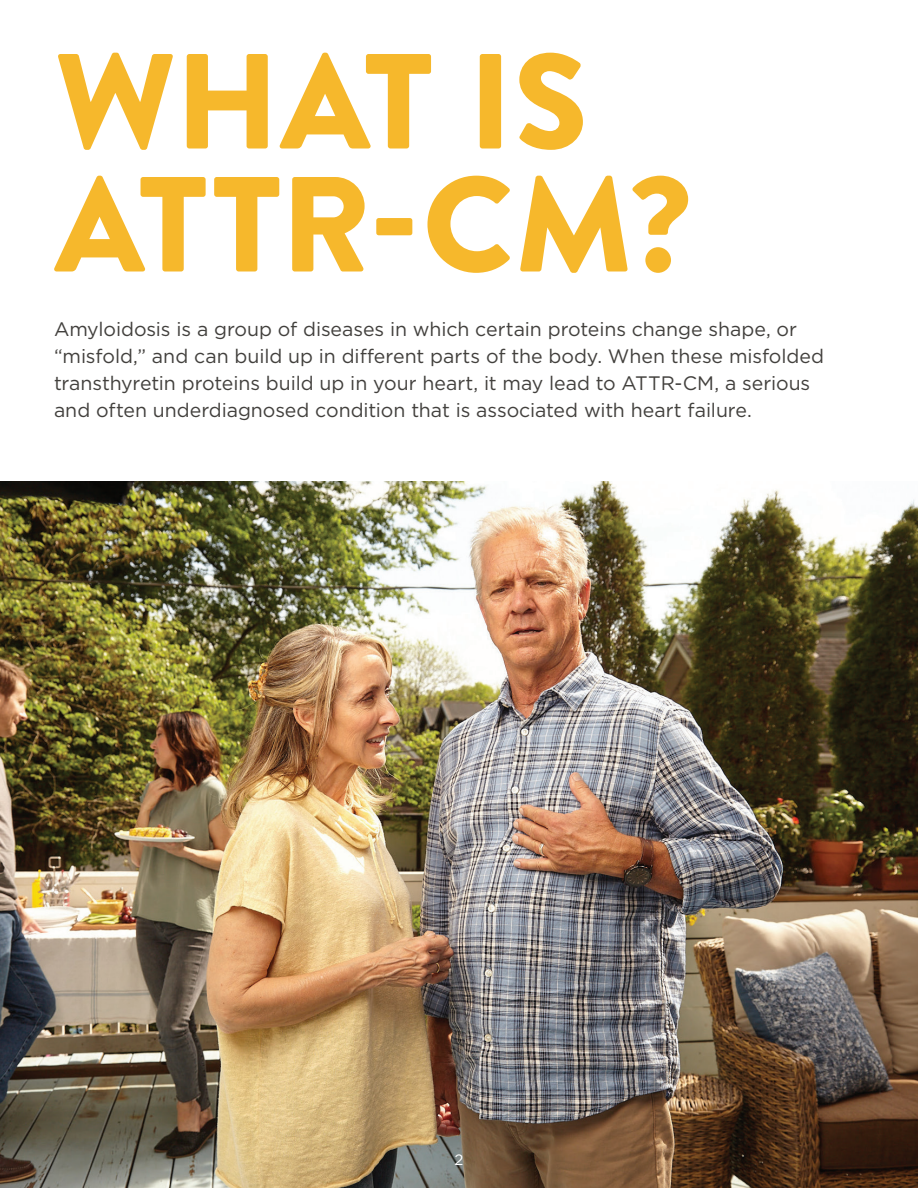
<style>
.page{position:relative;width:918px;height:1188px;background:#fff}
.page>*{position:absolute;margin:0;border:0;box-sizing:border-box;transform-origin:0 0}
.Headline{font:900 135px/123px "Brandon Grotesque";color:#f6b82c}
.t1{font:19.5px/27px "Gotham";letter-spacing:-.005em;color:#42403d}
.t2{font:15px "Gotham";color:#fff}
</style>
<div class="page">
<img style="left:0;top:482px;width:918px;height:706px">
<p class="Headline" style="left:55px;top:42px;width:638px">WHAT IS<br>ATTR-CM?</p>
<p class="t1" style="left:54px;top:315px;width:772px">Amyloidosis is a group of diseases in which certain proteins change shape, or “misfold,” and can build up in different parts of the body. When these misfolded transthyretin proteins build up in your heart, it may lead to ATTR-CM, a serious and often underdiagnosed condition that is associated with heart failure.</p>
<p class="t2" style="left:455px;top:1151px;width:10px">2</p>
</div>
